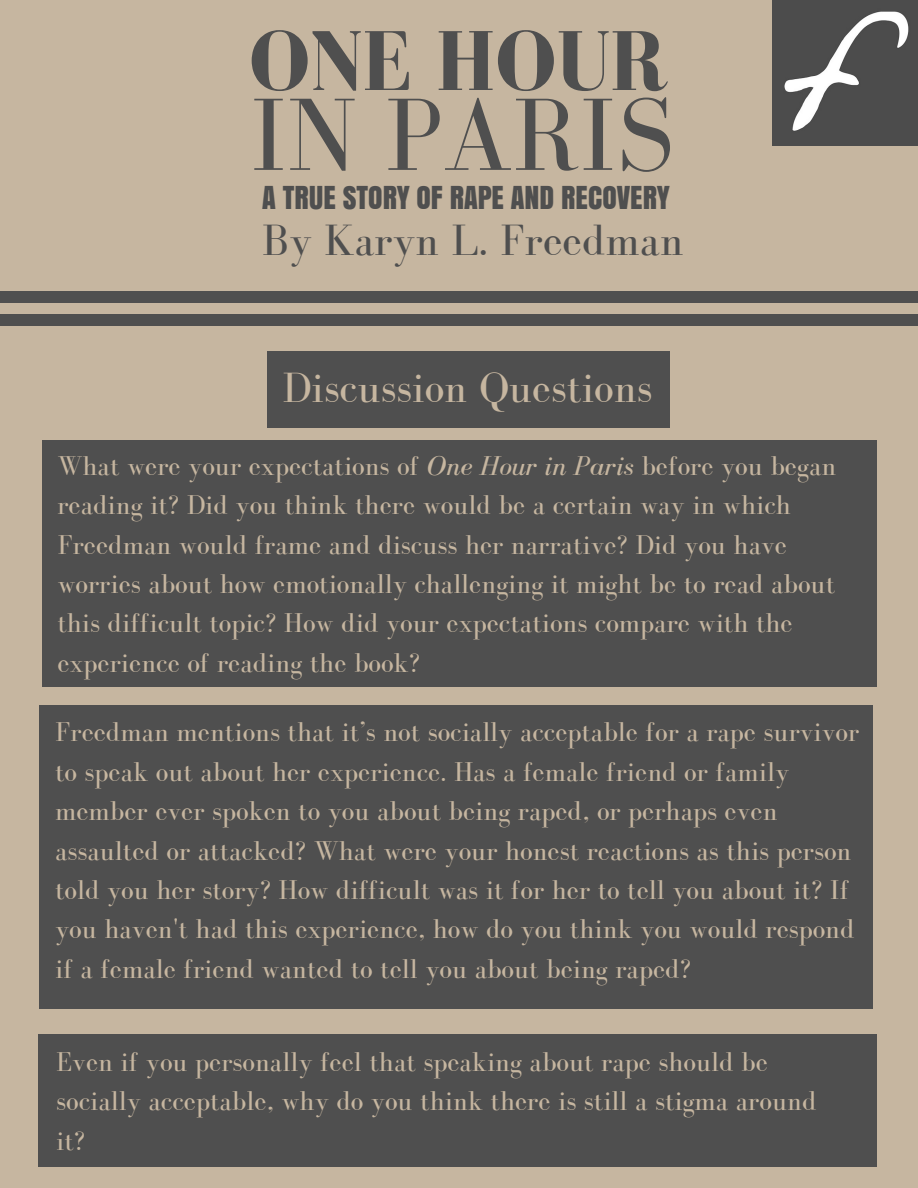
<style>
.page{position:relative;width:918px;height:1188px;background:#c6b6a0}
.page>*{position:absolute;margin:0;border:0;box-sizing:border-box;transform-origin:0 0}
.t1{font:105.9px "Bodoni FLF";color:#4f4f4f}
.t2{font:700 87.15px "Bodoni FLF";letter-spacing:-.005em;color:#4f4f4f}
.t3{font:45.15px "Bodoni FLF";color:#4f4f4f}
.t4{font:43.65px "Bodoni FLF";color:#c6b6a0}
.t5{font:29.55px "Anton";color:#4f4f4f}
.t6{font:28.05px/39.3px "Bodoni FLF";color:#c6b6a0}
.s1{font-style:italic}
</style>
<div class="page">
<div style="left:0;top:291px;width:918px;height:12px;background:#4f4f4f"></div>
<div style="left:0;top:315px;width:918px;height:11px;background:#4f4f4f"></div>
<div style="left:267px;top:351px;width:402px;height:76px;background:#4f4f4f"></div>
<div style="left:39px;top:705px;width:833px;height:304px;background:#4f4f4f"></div>
<div style="left:42px;top:440px;width:834px;height:246px;background:#4f4f4f"></div>
<img style="left:773px;top:0;width:145px;height:145px">
<div style="left:38px;top:1034px;width:838px;height:133px;background:#4f4f4f"></div>
<h2 class="t2" style="left:249px;top:14px;width:421px">ONE HOUR</h2>
<h1 class="t1" style="left:250px;top:77px;width:426px">IN PARIS</h1>
<p class="t5" style="left:262px;top:176px;width:409px">A TRUE STORY OF RAPE AND RECOVERY</p>
<h3 class="t3" style="left:262px;top:216px;width:423px">By Karyn L. Freedman</h3>
<h3 class="t4" style="left:282px;top:364px;width:372px">Discussion Questions</h3>
<p class="t6" style="left:57px;top:446px;width:780px">What were your expectations of <span class="s1">One Hour in Paris</span> before you began reading it? Did you think there would be a certain way in which Freedman would frame and discuss her narrative? Did you have worries about how emotionally challenging it might be to read about this difficult topic? How did your expectations compare with the experience of reading the book?</p>
<p class="t6" style="left:55px;top:712px;width:806px">Freedman mentions that it’s not socially acceptable for a rape survivor to speak out about her experience. Has a female friend or family member ever spoken to you about being raped, or perhaps even assaulted or attacked? What were your honest reactions as this person told you her story? How difficult was it for her to tell you about it? If you haven't had this experience, how do you think you would respond if a female friend wanted to tell you about being raped?</p>
<p class="t6" style="left:56px;top:1042px;width:762px">Even if you personally feel that speaking about rape should be socially acceptable, why do you think there is still a stigma around it?</p>
</div>
